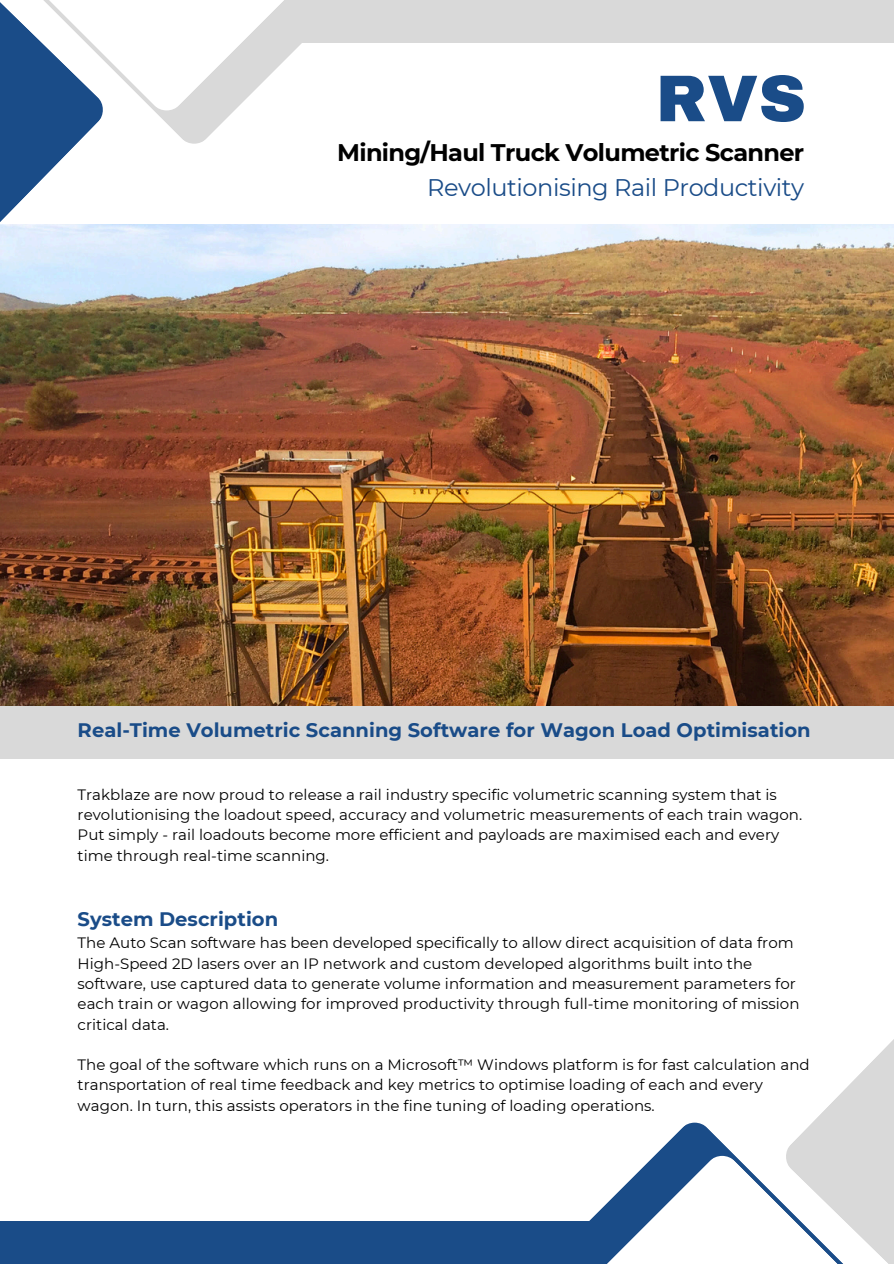
<style>
.page{position:relative;width:894px;height:1264px;background:#fff}
.page>*{position:absolute;margin:0;border:0;box-sizing:border-box;transform-origin:0 0}
.t1{font:900 66px "Archivo";color:#1a4c88}
.t2{font:700 24px "Montserrat";letter-spacing:-.025em;color:#000}
.t3{font:24px "Montserrat";letter-spacing:-.02em;color:#1a4c88}
.t4{font:700 19.5px "Montserrat";color:#1a4c88}
.t5{font:15px/20.2px "Montserrat";color:#000}
</style>
<div class="page">
<svg style="left:0;top:0;width:410px;height:222px"></svg>
<div style="left:286px;top:0;width:607px;height:42px;background:#d9d9d9"></div>
<svg style="left:589px;top:1040px;width:304px;height:223px"></svg>
<div style="left:0;top:1221px;width:602px;height:42px;background:#1a4c88"></div>
<div style="left:0;top:700px;width:893px;height:58px;background:#d9d9d9"></div>
<img style="left:0;top:224px;width:893px;height:482px">
<p class="t1" style="left:655px;top:63px;width:152px">RVS</p>
<p class="t2" style="left:337px;top:137px;width:468px">Mining/Haul Truck Volumetric Scanner</p>
<p class="t3" style="left:427px;top:173px;width:378px">Revolutionising Rail Productivity</p>
<h1 class="t4" style="left:78px;top:718px;width:734px">Real-Time Volumetric Scanning Software for Wagon Load Optimisation</h1>
<h2 class="t5" style="left:78px;top:784px;width:726px">Trakblaze are now proud to release a rail industry specific volumetric scanning system that is revolutionising the loadout speed, accuracy and volumetric measurements of each train wagon.</h2>
<h3 class="t5" style="left:78px;top:824px;width:702px">Put simply - rail loadouts become more efficient and payloads are maximised each and every time through real-time scanning.</h3>
<p class="t4" style="left:78px;top:907px;width:202px">System Description</p>
<h4 class="t5" style="left:78px;top:932px;width:723px">The Auto Scan software has been developed specifically to allow direct acquisition of data from High-Speed 2D lasers over an IP network and custom developed algorithms built into the software, use captured data to generate volume information and measurement parameters for each train or wagon allowing for improved productivity through full-time monitoring of mission critical data.</h4>
<p class="t5" style="left:78px;top:1054px;width:733px">The goal of the software which runs on a Microsoft™ Windows platform is for fast calculation and transportation of real time feedback and key metrics to optimise loading of each and every wagon. In turn, this assists operators in the fine tuning of loading operations.</p>
</div>
